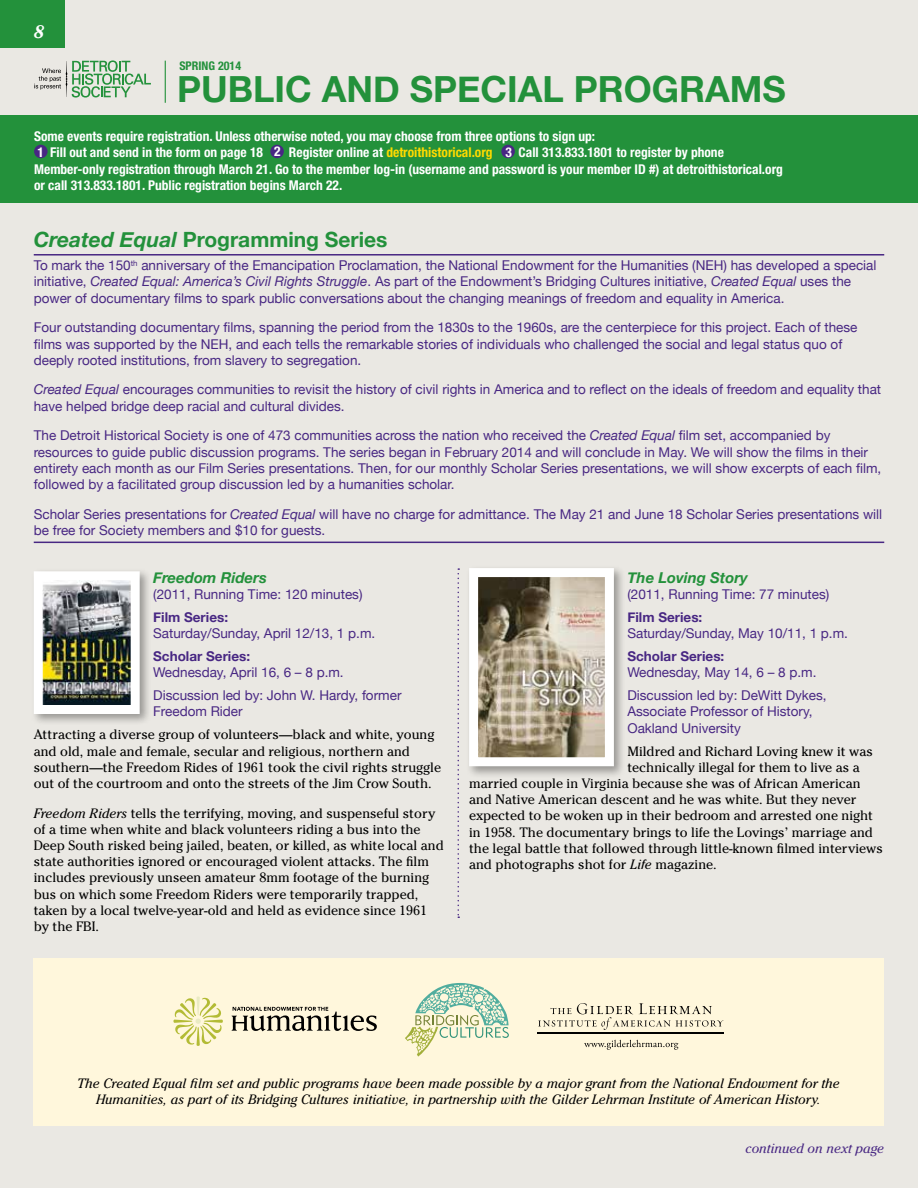
<style>
.page{position:relative;width:918px;height:1188px;background:#eae8e3}
.page>*{position:absolute;margin:0;border:0;box-sizing:border-box;transform-origin:0 0}
.t1{font:700 36px "Helvetica Neue";color:#23913b}
.t2{font:700 21px "Helvetica Neue";color:#23913b}
.t3{font:italic 700 18px "Cheltenham Std";color:#fff}
.t4{font:italic 700 15px "Helvetica Neue";color:#23913b}
.t5{font:13.5px/16.2px "Helvetica Neue";color:#482783}
.t6{font:13.5px/16.2px "Cheltenham Std";color:#000}
.t7{font:700 condensed 13.5px/16.2px "Helvetica Neue";color:#fff}
.t8{font:italic 13.5px/16.2px "Cheltenham Std";color:#000;text-align:center}
.t9{font:700 13.5px "Helvetica Neue";color:#482783}
.t10{font:700 condensed 13.5px "Helvetica Neue";color:#ffda00}
.t11{font:italic 13.5px "Cheltenham";color:#482783}
.t12{font:700 condensed 12px "Helvetica Neue";color:#23913b}
.s1{color:#fff}
.s2{font-style:italic}
</style>
<div class="page">
<div style="left:0;top:0;width:65px;height:48px;background:#23913b"></div>
<div style="left:0;top:115px;width:918px;height:88px;background:#23913b"></div>
<hr style="left:165px;top:61px;width:1px;height:42px;background:#23913b">
<svg style="left:34px;top:60px;width:117px;height:38px"></svg>
<div style="left:34px;top:145px;width:14px;height:13px;background:#482783;border-radius:50%"></div>
<div style="left:270px;top:145px;width:14px;height:13px;background:#482783;border-radius:50%"></div>
<div style="left:501px;top:145px;width:14px;height:13px;background:#482783;border-radius:50%"></div>
<svg style="left:458px;top:568px;width:1px;height:350px"></svg>
<hr style="left:34px;top:254px;width:850px;height:2px;background:#482783">
<hr style="left:34px;top:542px;width:850px;height:1px;background:#482783">
<div style="left:30px;top:568px;width:122px;height:158px;background:#000;opacity:.35"></div>
<img style="left:30px;top:568px;width:114px;height:150px">
<div style="left:466px;top:565px;width:160px;height:213px;background:#000;opacity:.35"></div>
<img style="left:479px;top:578px;width:125px;height:178px">
<div style="left:469px;top:568px;width:145px;height:198px;border:9px solid #fff"></div>
<div style="left:34px;top:958px;width:850px;height:167px;background:#fff7dc"></div>
<svg style="left:232px;top:1007px;width:145px;height:24px"></svg>
<svg style="left:173px;top:997px;width:50px;height:49px"></svg>
<svg style="left:538px;top:1003px;width:186px;height:27px"></svg>
<hr style="left:537px;top:1033px;width:187px;height:1px;background:#000">
<svg style="left:584px;top:1040px;width:94px;height:10px"></svg>
<svg style="left:405px;top:983px;width:104px;height:74px"></svg>
<h3 class="t3" style="left:34px;top:21px;width:12px">8</h3>
<p class="t12" style="left:179px;top:59px;width:20px">spring</p>
<p class="t12" style="left:218px;top:59px;width:25px">2014</p>
<h1 class="t1" style="left:177px;top:57px;width:23px">public</h1>
<h1 class="t1" style="left:322px;top:57px;width:27px">and</h1>
<h1 class="t1" style="left:410px;top:57px;width:23px">special</h1>
<h1 class="t1" style="left:574px;top:57px;width:28px">programs</h1>
<p class="t7" style="left:50px;top:128px;width:546px;text-indent:-16px">Some events require registration. Unless otherwise noted, you may choose from three options to sign up:<br>Fill out and send in the form on page 18</p>
<p class="t7" style="left:38px;top:143px;width:8px">1</p>
<p class="t7" style="left:274px;top:143px;width:8px">2</p>
<p class="t7" style="left:505px;top:143px;width:8px">3</p>
<p class="t7" style="left:34px;top:144px;width:750px;text-indent:485px">Call 313.833.1801 to register by phone<br>Member-only registration through March 21. Go to the member log-in (username and password is your member ID #) at detroithistorical.org or call 313.833.1801. Public registration begins March 22.</p>
<p class="t10" style="left:289px;top:144px;width:205px"><span class="s1">Register online at</span> detroithistorical.org</p>
<h2 class="t2" style="left:34px;top:221px;width:355px"><span class="s2">Created Equal</span> Programming Series</h2>
<p class="t5" style="left:34px;top:256px;width:844px">To mark the 150<sup>th</sup> anniversary of the Emancipation Proclamation, the National Endowment for the Humanities (NEH) has developed a special initiative, <span class="s2">Created Equal: America’s Civil Rights Struggle</span>. As part of the Endowment’s Bridging Cultures initiative, <span class="s2">Created Equal</span> uses the power of documentary films to spark public conversations about the changing meanings of freedom and equality in America.</p>
<p class="t5" style="left:34px;top:318px;width:825px">Four outstanding documentary films, spanning the period from the 1830s to the 1960s, are the centerpiece for this project. Each of these films was supported by the NEH, and each tells the remarkable stories of individuals who challenged the social and legal status quo of deeply rooted institutions, from slavery to segregation.</p>
<p class="t5" style="left:34px;top:381px;width:849px"><span class="s2">Created Equal</span> encourages communities to revisit the history of civil rights in America and to reflect on the ideals of freedom and equality that have helped bridge deep racial and cultural divides.</p>
<p class="t5" style="left:34px;top:426px;width:849px">The Detroit Historical Society is one of 473 communities across the nation who received the <span class="s2">Created Equal</span> film set, accompanied by resources to guide public discussion programs. The series began in February 2014 and will conclude in May. We will show the films in their entirety each month as our Film Series presentations. Then, for our monthly Scholar Series presentations, we will show excerpts of each film, followed by a facilitated group discussion led by a humanities scholar.</p>
<p class="t5" style="left:34px;top:505px;width:850px">Scholar Series presentations for <span class="s2">Created Equal</span> will have no charge for admittance. The May 21 and June 18 Scholar Series presentations will be free for Society members and $10 for guests.</p>
<p class="t4" style="left:153px;top:565px;width:115px">Freedom Riders</p>
<p class="t5" style="left:153px;top:585px;width:211px">(2011, Running Time: 120 minutes)</p>
<p class="t9" style="left:153px;top:605px;width:76px">Film Series:</p>
<p class="t5" style="left:153px;top:624px;width:224px">Saturday/Sunday, April 12/13, 1 p.m.</p>
<p class="t9" style="left:153px;top:644px;width:98px">Scholar Series:</p>
<p class="t5" style="left:153px;top:660px;width:250px;line-height:23px">Wednesday, April 16, 6 – 8 p.m.<br>Discussion led by: John W. Hardy, former</p>
<p class="t5" style="left:153px;top:702px;width:91px">Freedom Rider</p>
<p class="t6" style="left:34px;top:727px;width:409px">Attracting a diverse group of volunteers—black and white, young and old, male and female, secular and religious, northern and southern—the Freedom Rides of 1961 took the civil rights struggle out of the courtroom and onto the streets of the Jim Crow South.</p>
<p class="t6" style="left:34px;top:805px;width:412px"><span class="s2">Freedom Riders</span> tells the terrifying, moving, and suspenseful story of a time when white and black volunteers riding a bus into the Deep South risked being jailed, beaten, or killed, as white local and state authorities ignored or encouraged violent attacks. The film includes previously unseen amateur 8mm footage of the burning bus on which some Freedom Riders were temporarily trapped, taken by a local twelve-year-old and held as evidence since 1961 by the FBI.</p>
<p class="t4" style="left:627px;top:565px;width:122px">The Loving Story</p>
<p class="t5" style="left:627px;top:585px;width:203px">(2011, Running Time: 77 minutes)</p>
<p class="t9" style="left:627px;top:605px;width:76px">Film Series:</p>
<p class="t5" style="left:627px;top:624px;width:222px">Saturday/Sunday, May 10/11, 1 p.m.</p>
<p class="t9" style="left:627px;top:644px;width:98px">Scholar Series:</p>
<p class="t5" style="left:627px;top:660px;width:201px;line-height:23px">Wednesday, May 14, 6 – 8 p.m.<br>Discussion led by: DeWitt Dykes,</p>
<p class="t5" style="left:627px;top:702px;width:187px">Associate Professor of History,<br>Oakland University</p>
<p class="t6" style="left:627px;top:743px;width:247px">Mildred and Richard Loving knew it was</p>
<p class="t6" style="left:627px;top:759px;width:234px">technically illegal for them to live as a</p>
<p class="t6" style="left:469px;top:775px;width:393px">married couple in Virginia because she was of African American</p>
<p class="t6" style="left:469px;top:791px;width:389px">and Native American descent and he was white. But they never</p>
<p class="t6" style="left:469px;top:808px;width:406px">expected to be woken up in their bedroom and arrested one night</p>
<p class="t6" style="left:469px;top:824px;width:405px">in 1958. The documentary brings to life the Lovings’ marriage and</p>
<p class="t6" style="left:469px;top:840px;width:415px">the legal battle that followed through little-known filmed interviews</p>
<p class="t6" style="left:469px;top:856px;width:249px">and photographs shot for <span class="s2">Life</span> magazine.</p>
<p class="t8" style="left:77px;top:1075px;width:764px">The Created Equal film set and public programs have been made possible by a major grant from the National Endowment for the<br>Humanities, as part of its Bridging Cultures initiative, in partnership with the Gilder Lehrman Institute of American History.</p>
<p class="t11" style="left:745px;top:1141px;width:140px">continued on next page</p>
</div>
